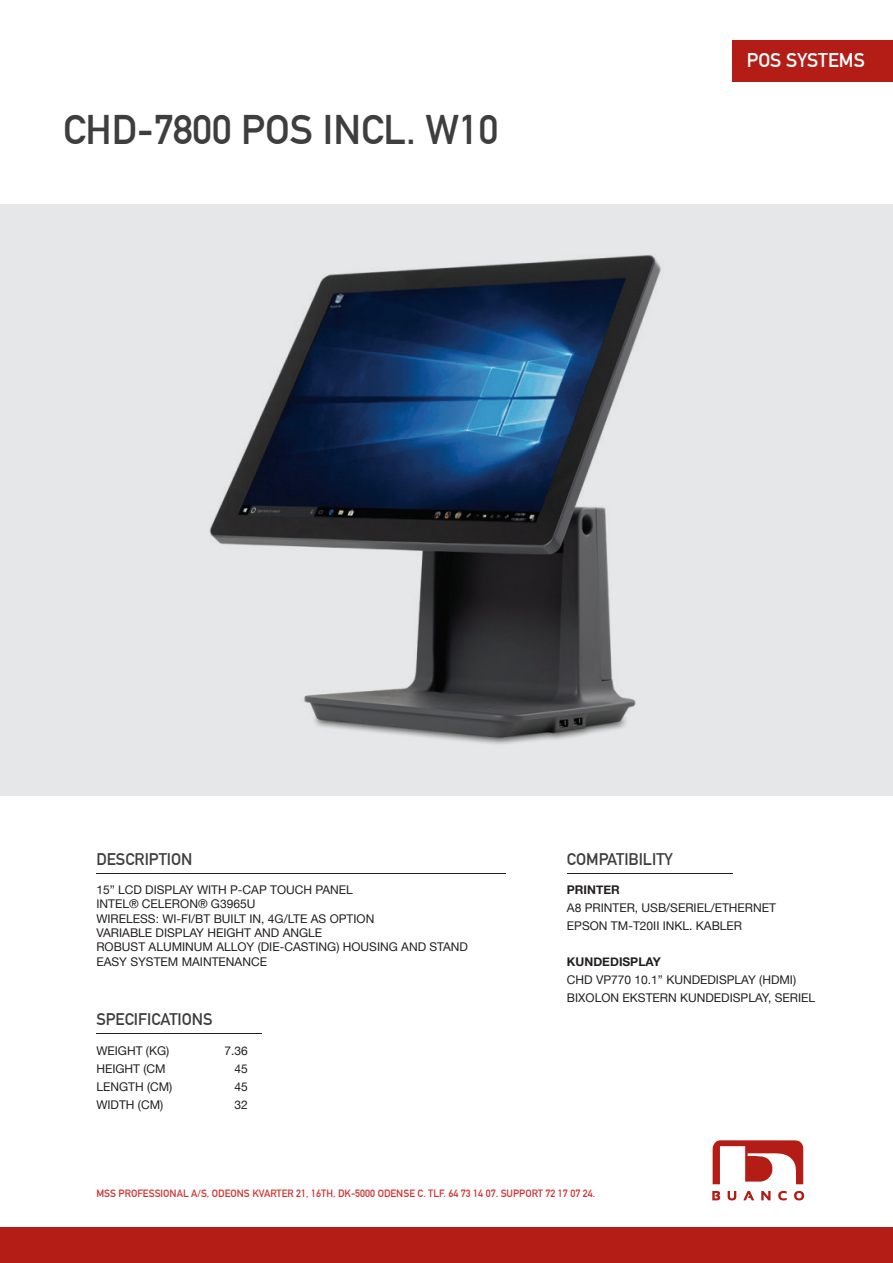
<style>
.page{position:relative;width:893px;height:1263px;background:#fff}
.page>*{position:absolute;margin:0;border:0;box-sizing:border-box;transform-origin:0 0}
.t1{font:700 40.5px "DIN Alternate";color:#3e3e3f}
.t2{font:700 19.5px "DIN Alternate";color:#fff}
.t3{font:700 16.5px "DIN Alternate";color:#3e3e3f}
.t4{font:12px/14.4px "Helvetica Neue";color:#231f20}
.t5{font:700 12px "Helvetica Neue";color:#231f20}
.t6{font:700 10.35px "DIN Alternate";color:#cd3232}
</style>
<div class="page">
<div style="left:0;top:204px;width:893px;height:592px;background:#e6e7e9"></div>
<svg style="left:712px;top:1140px;width:91px;height:44px"></svg>
<svg style="left:712px;top:1191px;width:8px;height:9px"></svg>
<svg style="left:728px;top:1191px;width:8px;height:9px"></svg>
<svg style="left:743px;top:1191px;width:11px;height:9px"></svg>
<svg style="left:761px;top:1191px;width:10px;height:9px"></svg>
<svg style="left:778px;top:1191px;width:9px;height:9px"></svg>
<svg style="left:794px;top:1191px;width:10px;height:9px"></svg>
<img style="left:209px;top:254px;width:452px;height:490px">
<div style="left:733px;top:40px;width:160px;height:42px;background:#b41d15"></div>
<hr style="left:96px;top:873px;width:410px;height:1px;background:#231f20">
<hr style="left:96px;top:1034px;width:166px;height:1px;background:#231f20">
<hr style="left:567px;top:873px;width:166px;height:1px;background:#231f20">
<div style="left:0;top:1228px;width:893px;height:35px;background:#b41d15"></div>
<h1 class="t1" style="left:63px;top:99px;width:437px">CHD-7800 POS INCL. W10</h1>
<h2 class="t2" style="left:747px;top:46px;width:120px">POS SYSTEMS</h2>
<h3 class="t3" style="left:96px;top:846px;width:98px">DESCRIPTION</h3>
<p class="t4" style="left:96px;top:883px;width:373px">15” LCD DISPLAY WITH P-CAP TOUCH PANEL<br>INTEL® CELERON® G3965U<br>WIRELESS: WI-FI/BT BUILT IN, 4G/LTE AS OPTION<br>VARIABLE DISPLAY HEIGHT AND ANGLE<br>ROBUST ALUMINUM ALLOY (DIE-CASTING) HOUSING AND STAND EASY SYSTEM MAINTENANCE</p>
<h3 class="t3" style="left:96px;top:1007px;width:118px">SPECIFICATIONS</h3>
<p class="t4" style="left:96px;top:1044px;width:74px">WEIGHT (KG)</p>
<p class="t4" style="left:225px;top:1044px;width:25px">7.36</p>
<p class="t4" style="left:96px;top:1062px;width:71px">HEIGHT (CM</p>
<p class="t4" style="left:235px;top:1062px;width:15px">45</p>
<p class="t4" style="left:96px;top:1080px;width:77px">LENGTH (CM)</p>
<p class="t4" style="left:235px;top:1080px;width:15px">45</p>
<p class="t4" style="left:96px;top:1098px;width:68px">WIDTH (CM)</p>
<p class="t4" style="left:235px;top:1098px;width:15px">32</p>
<h3 class="t3" style="left:567px;top:846px;width:107px">COMPATIBILITY</h3>
<p class="t5" style="left:567px;top:880px;width:54px">PRINTER</p>
<p class="t4" style="left:567px;top:899px;width:211px;line-height:18px">A8 PRINTER, USB/SERIEL/ETHERNET<br>EPSON TM-T20II INKL. KABLER</p>
<p class="t5" style="left:567px;top:952px;width:95px">KUNDEDISPLAY</p>
<p class="t4" style="left:567px;top:971px;width:250px;line-height:18px">CHD VP770 10.1” KUNDEDISPLAY (HDMI)<br>BIXOLON EKSTERN KUNDEDISPLAY, SERIEL</p>
<p class="t6" style="left:96px;top:1185px;width:500px">MSS PROFESSIONAL A/S, ODEONS KVARTER 21, 16TH, DK-5000 ODENSE C. TLF. 64 73 14 07. SUPPORT 72 17 07 24.</p>
</div>
